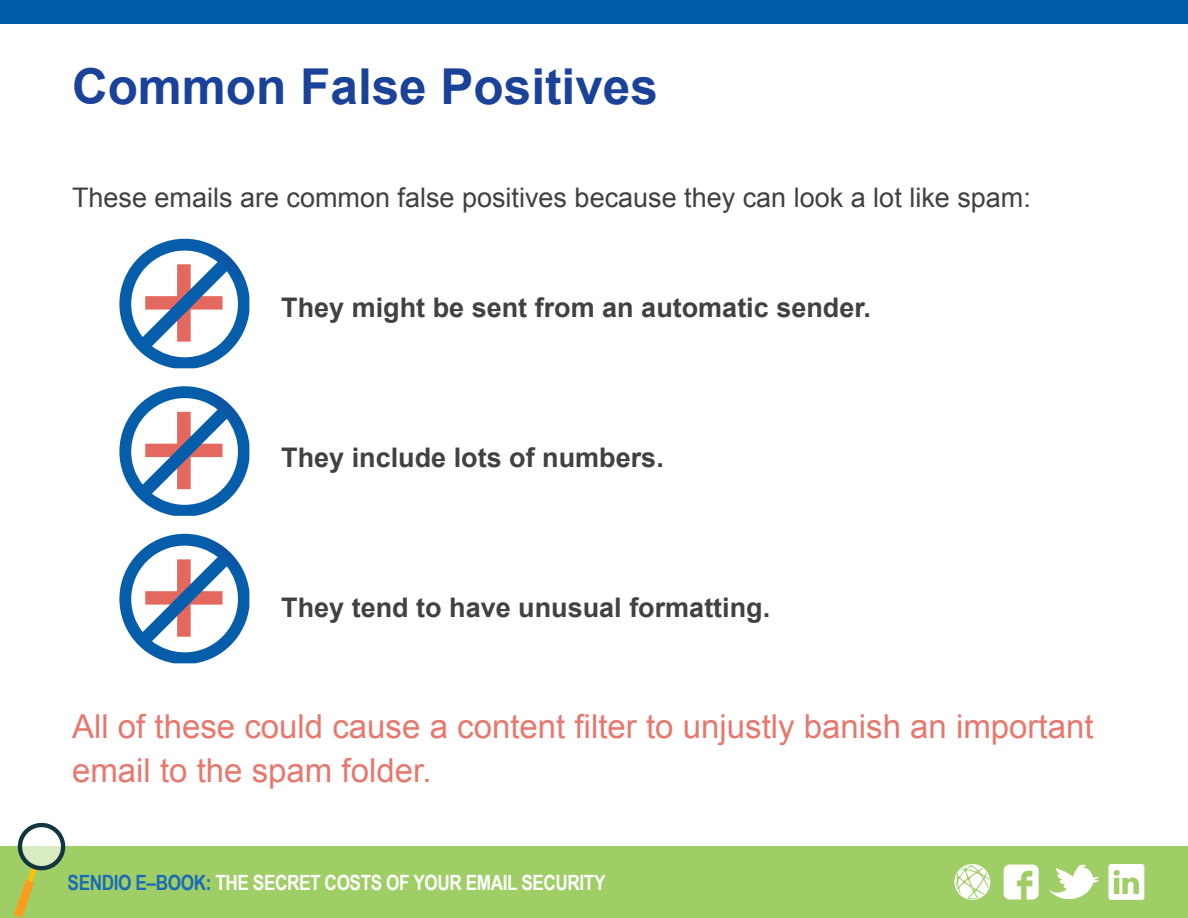
<style>
.page{position:relative;width:1188px;height:918px;background:#fff}
.page>*{position:absolute;margin:0;border:0;box-sizing:border-box;transform-origin:0 0}
.t1{font:163.5px/147.6px "Arial";color:#e3695e;text-align:justify}
.t2{font:700 49.5px "Arial";color:#1a4298}
.t3{font:33px/43.5px "Arial";color:#e6786e}
.t4{font:700 27px "Arial";color:#414042}
.t5{font:27px "Arial";color:#414042}
.t6{font:700 21px "Arial Narrow";letter-spacing:-.02em;color:#fff}
.s1{color:#1a6cb4}
</style>
<div class="page">
<div style="left:0;top:846px;width:1188px;height:72px;background:#a0ce66"></div>
<div style="left:0;top:0;width:1188px;height:24px;background:#005cab"></div>
<svg style="left:954px;top:864px;width:36px;height:36px"></svg>
<svg style="left:1049px;top:864px;width:50px;height:36px"></svg>
<svg style="left:1108px;top:864px;width:36px;height:36px"></svg>
<svg style="left:1004px;top:865px;width:35px;height:34px"></svg>
<svg style="left:14px;top:822px;width:52px;height:96px"></svg>
<svg style="left:119px;top:239px;width:130px;height:129px"></svg>
<svg style="left:119px;top:386px;width:130px;height:130px"></svg>
<svg style="left:119px;top:534px;width:130px;height:129px"></svg>
<h2 class="t2" style="left:72px;top:53px;width:587px">Common False Positives</h2>
<p class="t5" style="left:72px;top:180px;width:960px">These emails are common false positives because they can look a lot like spam:</p>
<h1 class="t1" style="left:136px;top:231px;width:97px">+ + +</h1>
<p class="t4" style="left:281px;top:289px;width:591px">They might be sent from an automatic sender.</p>
<p class="t4" style="left:281px;top:439px;width:384px">They include lots of numbers.</p>
<p class="t4" style="left:281px;top:589px;width:491px">They tend to have unusual formatting.</p>
<p class="t3" style="left:72px;top:705px;width:1023px">All of these could cause a content filter to unjustly banish an important email to the spam folder.</p>
<p class="t6" style="left:68px;top:866px;width:539px"><span class="s1">SENDIO E–BOOK:</span> THE SECRET COSTS OF YOUR EMAIL SECURITY</p>
</div>
